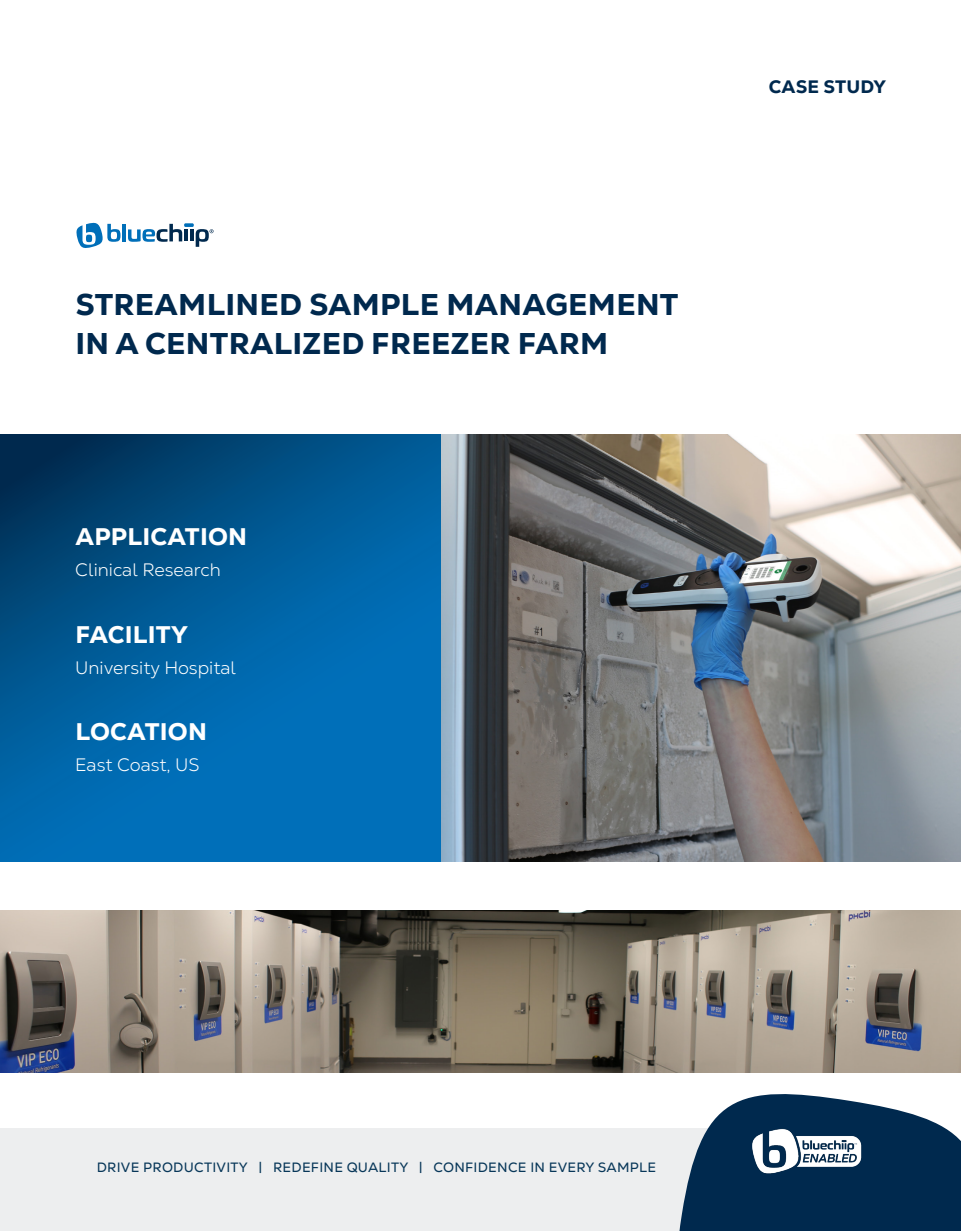
<style>
.page{position:relative;width:961px;height:1231px;background:#fff}
.page>*{position:absolute;margin:0;border:0;box-sizing:border-box;transform-origin:0 0}
.Case_Study_Title{font:800 30px/39px "Nexa Text";letter-spacing:.01em;color:#00294e}
.BCHG__Body_Copy_Header_Green{font:800 24px "Nexa Text";letter-spacing:.01em;color:#fff}
.BCW__Body_Copy_White{font:300 18px "Nexa Text";color:#fff}
.bch__Body_Copy_Heading{font:800 18px "Nexa Text";letter-spacing:.01em;color:#00294e}
.t1{font:13.5px "Nexa Text";letter-spacing:.02em;color:#083759}
</style>
<div class="page">
<svg style="left:0;top:435px;width:441px;height:426px;background:#005e9e"></svg>
<img style="left:0;top:910px;width:961px;height:162px">
<img style="left:441px;top:435px;width:520px;height:426px">
<div style="left:0;top:1128px;width:862px;height:103px;background:#edeeef"></div>
<svg style="left:76px;top:222px;width:44px;height:26px"></svg>
<hr style="left:122px;top:224px;width:4px;height:17px;background:#006fb9">
<svg style="left:128px;top:223px;width:85px;height:24px"></svg>
<svg style="left:679px;top:1094px;width:282px;height:137px"></svg>
<img style="left:747px;top:1121px;width:123px;height:61px">
<p class="Case_Study_Title" style="left:75px;top:285px;width:604px">STREAMLINED SAMPLE MANAGEMENT<br>IN A CENTRALIZED FREEZER FARM</p>
<p class="BCHG__Body_Copy_Header_Green" style="left:75px;top:521px;width:173px">APPLICATION</p>
<p class="BCW__Body_Copy_White" style="left:75px;top:559px;width:147px">Clinical Research</p>
<p class="BCHG__Body_Copy_Header_Green" style="left:75px;top:619px;width:114px">FACILITY</p>
<p class="BCW__Body_Copy_White" style="left:75px;top:657px;width:162px">University Hospital</p>
<p class="BCHG__Body_Copy_Header_Green" style="left:75px;top:716px;width:133px">LOCATION</p>
<p class="BCW__Body_Copy_White" style="left:75px;top:754px;width:126px">East Coast, US</p>
<p class="bch__Body_Copy_Heading" style="left:769px;top:75px;width:119px">CASE STUDY</p>
<p class="t1" style="left:97px;top:1158px;width:561px">DRIVE PRODUCTIVITY | REDEFINE QUALITY | CONFIDENCE IN EVERY SAMPLE</p>
</div>
